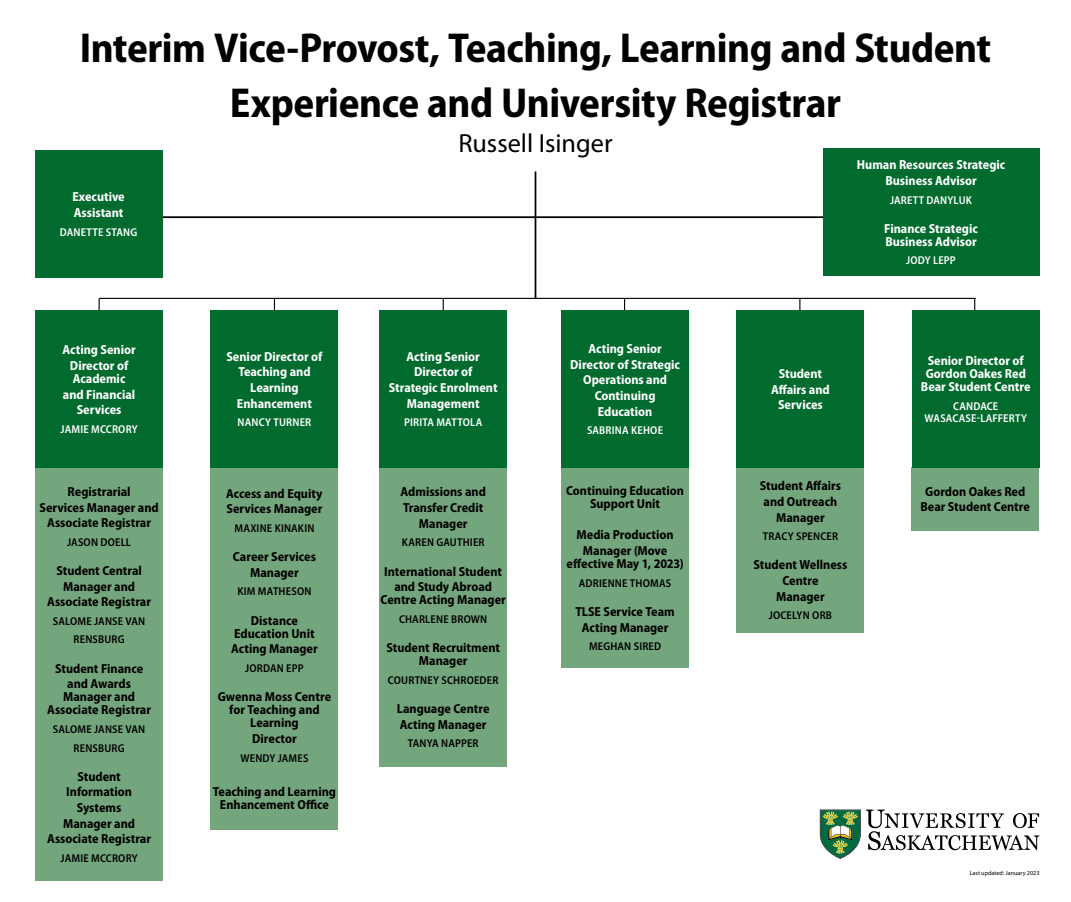
<style>
.page{position:relative;width:1071px;height:902px;background:#fff}
.page>*{position:absolute;margin:0;border:0;box-sizing:border-box;transform-origin:0 0}
.t1{font:700 semi-condensed 42px/54.3px "Myriad Pro";letter-spacing:-.01em;color:#000;text-align:center}
.t2{font:26.25px "Myriad Pro";color:#000}
.t3{font:700 semi-condensed 13.12px/15.7px "Myriad Pro";color:#000;text-align:center}
.t4{font:700 semi-condensed 13.12px/15.7px "Myriad Pro";color:#fff;text-align:center}
.t5{font:600 semi-condensed 11.38px/18.6px "Myriad Pro";letter-spacing:.015em;color:#000;text-align:center}
.t6{font:600 semi-condensed 11.38px/12.2px "Myriad Pro";letter-spacing:.015em;color:#fff;text-align:center}
.t7{font:6.12px "Myriad Pro";color:#000}
</style>
<div class="page">
<svg style="left:820px;top:809px;width:220px;height:50px"></svg>
<hr style="left:135px;top:216px;width:738px;height:2px;background:#000">
<div style="left:35px;top:150px;width:127px;height:127px;background:#006b2d"></div>
<div style="left:823px;top:148px;width:217px;height:128px;background:#006b2d"></div>
<hr style="left:99px;top:298px;width:877px;height:1px;background:#000">
<hr style="left:99px;top:298px;width:1px;height:60px;background:#000">
<hr style="left:274px;top:298px;width:1px;height:60px;background:#000">
<hr style="left:443px;top:298px;width:1px;height:60px;background:#000">
<hr style="left:974px;top:298px;width:1px;height:60px;background:#000">
<hr style="left:624px;top:298px;width:1px;height:60px;background:#000">
<hr style="left:799px;top:298px;width:1px;height:60px;background:#000">
<div style="left:35px;top:467px;width:128px;height:413px;background:#74a67e"></div>
<div style="left:211px;top:467px;width:127px;height:362px;background:#74a67e"></div>
<div style="left:561px;top:467px;width:128px;height:201px;background:#74a67e"></div>
<div style="left:380px;top:467px;width:127px;height:299px;background:#74a67e"></div>
<div style="left:737px;top:467px;width:127px;height:165px;background:#74a67e"></div>
<div style="left:912px;top:467px;width:127px;height:63px;background:#74a67e"></div>
<div style="left:35px;top:310px;width:128px;height:157px;background:#006b2d"></div>
<div style="left:211px;top:310px;width:127px;height:157px;background:#006b2d"></div>
<div style="left:380px;top:310px;width:127px;height:157px;background:#006b2d"></div>
<div style="left:561px;top:310px;width:128px;height:157px;background:#006b2d"></div>
<div style="left:737px;top:310px;width:127px;height:157px;background:#006b2d"></div>
<div style="left:912px;top:310px;width:128px;height:157px;background:#006b2d"></div>
<hr style="left:535px;top:171px;width:1px;height:128px;background:#000">
<h1 class="t1" style="left:80px;top:22px;width:913px">Interim Vice-Provost, Teaching, Learning and Student<br>Experience and University Registrar</h1>
<h2 class="t2" style="left:458px;top:129px;width:156px">Russell Isinger</h2>
<p class="t4" style="left:72px;top:189px;width:54px;text-align:left">Executive<br>Assistant</p>
<p class="t6" style="left:60px;top:226px;width:79px">DANETTE STANG</p>
<p class="t4" style="left:857px;top:157px;width:150px">Human Resources Strategic<br>Business Advisor</p>
<p class="t6" style="left:890px;top:194px;width:83px">JARETT DANYLUK</p>
<p class="t4" style="left:884px;top:222px;width:95px;line-height:13.1px;text-align:left">Finance Strategic<br>Business Advisor</p>
<p class="t6" style="left:906px;top:255px;width:51px">JODY LEPP</p>
<p class="t4" style="left:63px;top:342px;width:75px">Acting Senior<br>Director of</p>
<p class="t4" style="left:63px;top:371px;width:74px">Academic and Financial<br>Services</p>
<p class="t6" style="left:61px;top:423px;width:79px">JAMIE MCCRORY</p>
<p class="t3" style="left:40px;top:484px;width:121px">Registrarial<br>Services Manager and<br>Associate Registrar</p>
<p class="t5" style="left:67px;top:533px;width:66px">JASON DOELL</p>
<p class="t3" style="left:47px;top:563px;width:105px">Student Central<br>Manager and<br>Associate Registrar</p>
<p class="t5" style="left:53px;top:612px;width:94px">SALOME JANSE VAN<br>RENSBURG</p>
<p class="t3" style="left:55px;top:660px;width:90px">Student Finance and Awards</p>
<p class="t3" style="left:47px;top:690px;width:105px;line-height:13.1px">Manager and<br>Associate Registrar</p>
<p class="t5" style="left:53px;top:720px;width:94px">SALOME JANSE VAN<br>RENSBURG</p>
<p class="t3" style="left:47px;top:768px;width:105px">Student<br>Information<br>Systems<br>Manager and<br>Associate Registrar</p>
<p class="t5" style="left:61px;top:849px;width:79px">JAMIE MCCRORY</p>
<p class="t4" style="left:226px;top:349px;width:97px">Senior Director of<br>Teaching and<br>Learning<br>Enhancement</p>
<p class="t6" style="left:238px;top:416px;width:75px">NANCY TURNER</p>
<p class="t3" style="left:226px;top:486px;width:98px;text-align:left">Access and Equity<br>Services Manager</p>
<p class="t5" style="left:234px;top:519px;width:81px">MAXINE KINAKIN</p>
<p class="t3" style="left:233px;top:549px;width:85px">Career Services<br>Manager</p>
<p class="t5" style="left:237px;top:582px;width:76px">KIM MATHESON</p>
<p class="t3" style="left:234px;top:614px;width:82px;line-height:13.1px">Distance<br>Education Unit</p>
<p class="t3" style="left:231px;top:641px;width:88px">Acting Manager</p>
<p class="t5" style="left:245px;top:659px;width:60px">JORDAN EPP</p>
<p class="t3" style="left:218px;top:690px;width:115px;line-height:13.1px">Gwenna Moss Centre for Teaching and<br>Learning</p>
<p class="t3" style="left:252px;top:731px;width:46px">Director</p>
<p class="t5" style="left:240px;top:748px;width:70px">WENDY JAMES</p>
<p class="t3" style="left:213px;top:785px;width:125px;line-height:13.1px">Teaching and Learning<br>Enhancement Office</p>
<p class="t4" style="left:389px;top:349px;width:110px">Acting Senior<br>Director of<br>Strategic Enrolment<br>Management</p>
<p class="t6" style="left:404px;top:416px;width:80px">PIRITA MATTOLA</p>
<p class="t3" style="left:401px;top:484px;width:87px">Admissions and<br>Transfer Credit<br>Manager</p>
<p class="t5" style="left:402px;top:533px;width:84px">KAREN GAUTHIER</p>
<p class="t3" style="left:384px;top:563px;width:119px">International Student and Study Abroad</p>
<p class="t3" style="left:381px;top:592px;width:127px">Centre Acting Manager</p>
<p class="t5" style="left:399px;top:610px;width:90px">CHARLENE BROWN</p>
<p class="t3" style="left:386px;top:641px;width:115px;line-height:13.1px">Student Recruitment<br>Manager</p>
<p class="t5" style="left:388px;top:671px;width:112px">COURTNEY SCHROEDER</p>
<p class="t3" style="left:397px;top:701px;width:94px;text-align:left">Language Centre<br>Acting Manager</p>
<p class="t5" style="left:408px;top:734px;width:72px">TANYA NAPPER</p>
<p class="t4" style="left:570px;top:341px;width:111px">Acting Senior<br>Director of Strategic<br>Operations and<br>Continuing<br>Education</p>
<p class="t6" style="left:587px;top:424px;width:77px">SABRINA KEHOE</p>
<p class="t3" style="left:566px;top:484px;width:119px;line-height:13.1px">Continuing Education<br>Support Unit</p>
<p class="t3" style="left:577px;top:527px;width:99px">Media Production<br>Manager (Move</p>
<p class="t3" style="left:567px;top:556px;width:118px">effective May 1, 2023)</p>
<p class="t5" style="left:579px;top:574px;width:94px">ADRIENNE THOMAS</p>
<p class="t3" style="left:575px;top:604px;width:101px">TLSE Service Team<br>Acting Manager</p>
<p class="t5" style="left:589px;top:637px;width:74px">MEGHAN SIRED</p>
<p class="t4" style="left:771px;top:366px;width:60px">Student<br>Affairs and<br>Services</p>
<p class="t3" style="left:760px;top:478px;width:83px">Student Affairs and Outreach<br>Manager</p>
<p class="t5" style="left:763px;top:527px;width:77px">TRACY SPENCER</p>
<p class="t3" style="left:754px;top:557px;width:95px">Student Wellness<br>Centre<br>Manager</p>
<p class="t5" style="left:769px;top:606px;width:65px">JOCELYN ORB</p>
<p class="t4" style="left:921px;top:354px;width:111px;line-height:13.1px">Senior Director of<br>Gordon Oakes Red<br>Bear Student Centre</p>
<p class="t6" style="left:925px;top:400px;width:104px">CANDACE<br>WASACASE-LAFFERTY</p>
<p class="t3" style="left:920px;top:484px;width:111px">Gordon Oakes Red<br>Bear Student Centre</p>
<p class="t7" style="left:970px;top:869px;width:71px">Last updated: January 2023</p>
</div>
